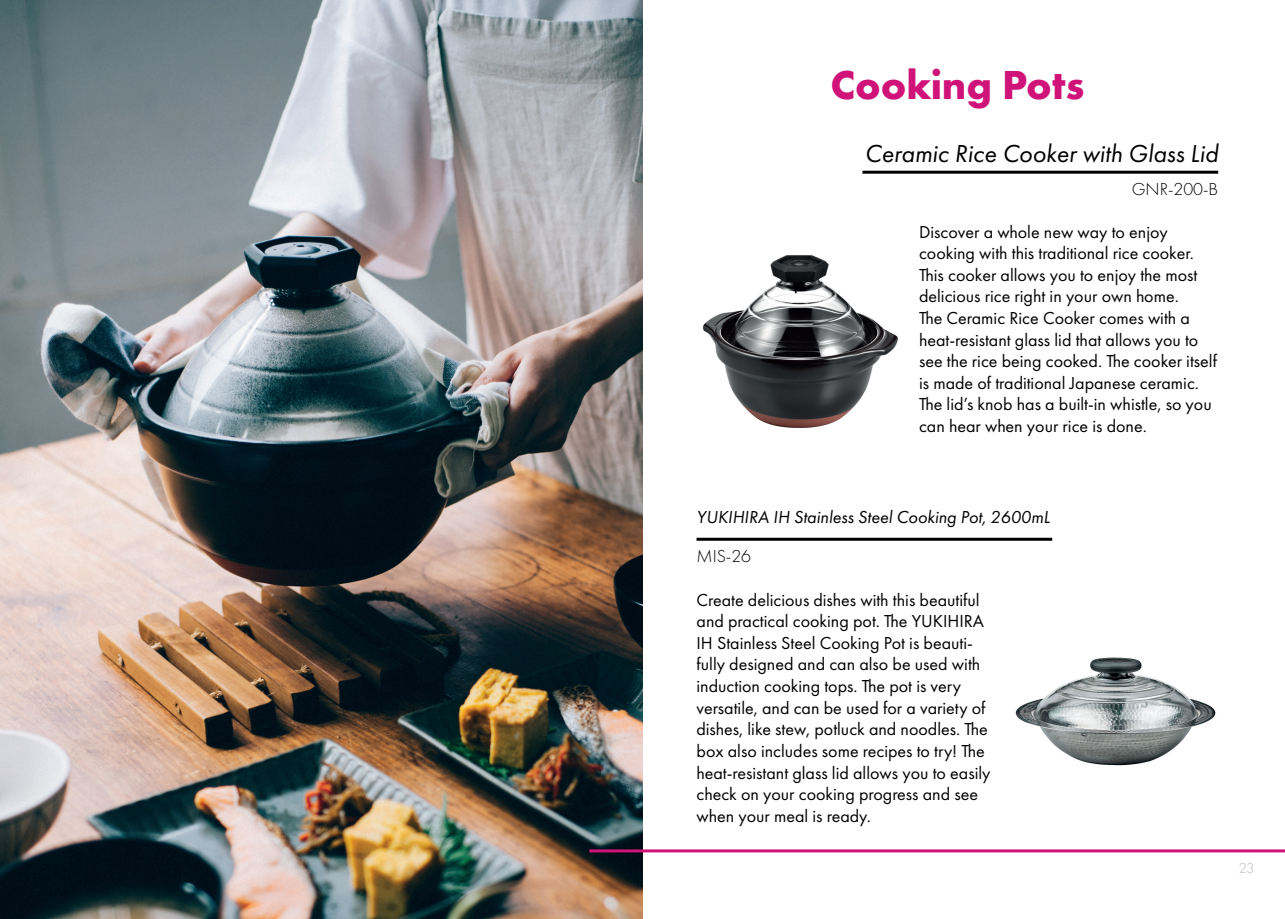
<style>
.page{position:relative;width:1285px;height:919px;background:#fff}
.page>*{position:absolute;margin:0;border:0;box-sizing:border-box;transform-origin:0 0}
.t1{font:700 42px "Futura PT";color:#cf1378}
.t2{font:italic 25.5px "Futura PT";color:#000}
.t3{font:18px/21.6px "Futura PT";color:#000}
.t4{font:italic 18px "Futura PT";color:#000}
.t5{font:300 18px "Futura PT";color:#000}
.t6{font:300 15px "Futura PT";color:#bcbdc0}
</style>
<div class="page">
<img style="left:0;top:0;width:642px;height:918px">
<img style="left:703px;top:255px;width:195px;height:173px">
<img style="left:1015px;top:657px;width:201px;height:109px">
<hr style="left:862px;top:171px;width:355px;height:3px;background:#000">
<hr style="left:696px;top:537px;width:356px;height:3px;background:#000">
<hr style="left:589px;top:849px;width:695px;height:3px;background:#cf1378">
<h1 class="t1" style="left:830px;top:58px;width:255px">Cooking Pots</h1>
<h2 class="t2" style="left:864px;top:138px;width:355px">Ceramic Rice Cooker with Glass Lid</h2>
<p class="t5" style="left:1131px;top:179px;width:88px">GNR-200-B</p>
<p class="t3" style="left:918px;top:221px;width:299px">Discover a whole new way to enjoy cooking with this traditional rice cooker.<br>This cooker allows you to enjoy the most delicious rice right in your own home.<br>The Ceramic Rice Cooker comes with a heat-resistant glass lid that allows you to see the rice being cooked. The cooker itself is made of traditional Japanese ceramic.<br>The lid’s knob has a built-in whistle, so you can hear when your rice is done.</p>
<p class="t4" style="left:696px;top:506px;width:355px">YUKIHIRA IH Stainless Steel Cooking Pot, 2600mL</p>
<p class="t5" style="left:696px;top:546px;width:56px">MIS-26</p>
<p class="t3" style="left:696px;top:588px;width:295px">Create delicious dishes with this beautiful and practical cooking pot. The YUKIHIRA IH Stainless Steel Cooking Pot is beauti&shy;fully designed and can also be used with induction cooking tops. The pot is very versatile, and can be used for a variety of dishes, like stew, potluck and noodles. The box also includes some recipes to try! The heat-resistant glass lid allows you to easily check on your cooking progress and see when your meal is ready.</p>
<p class="t6" style="left:1238px;top:859px;width:17px">23</p>
</div>
